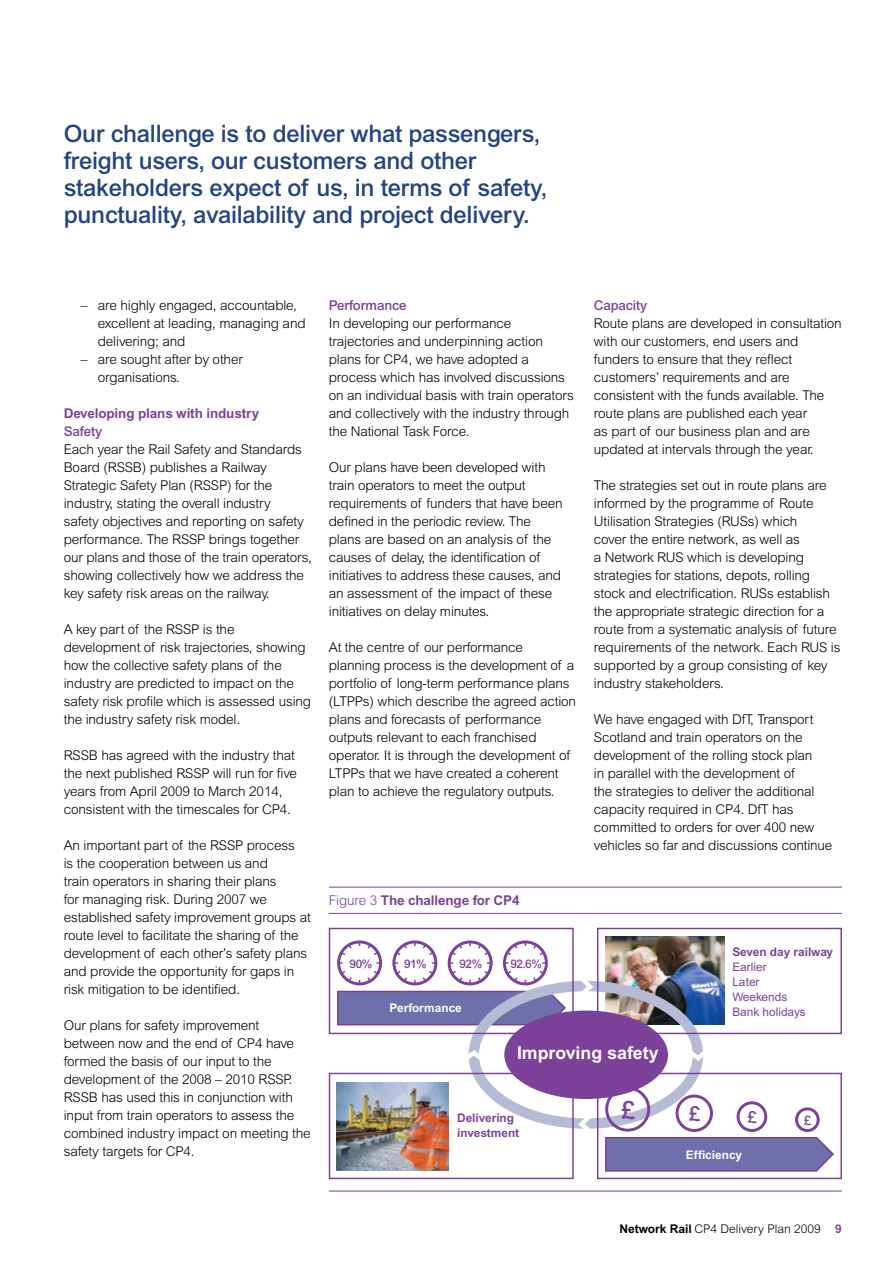
<style>
.page{position:relative;width:893px;height:1263px;background:#fff}
.page>*{position:absolute;margin:0;border:0;box-sizing:border-box;transform-origin:0 0}
.t1{font:500 25.2px "Arial";color:#7c4199}
.t2{font:500 24px/27px "Arial";letter-spacing:-.01em;color:#234482}
.t3{font:500 20.7px "Arial";color:#7c4199}
.t4{font:700 17.7px "Arial";color:#fff}
.t5{font:500 16.65px "Arial";color:#7c4199}
.t6{font:300 13.5px/18px "Arial";letter-spacing:-.01em;color:#000}
.t7{font:700 13.5px "Arial";letter-spacing:-.01em;color:#7c4199}
.t8{font:500 13.5px "Arial";letter-spacing:-.01em;color:#7c4199}
.t9{font:500 13.05px "Arial";color:#7c4199}
.t10{font:300 12px "Arial";color:#000}
.t11{font:700 11.85px "Arial";color:#7c4199}
.t12{font:11.85px/14.9px "Arial";color:#7c4199}
.t13{font:700 11.85px "Arial";color:#fff}
.t14{font:500 11.85px "Arial";letter-spacing:-.04em;color:#7c4199}
.s1{font-weight:300}
.s2{font-weight:700}
.s3{font-weight:700;color:#7c4199}
</style>
<div class="page">
<hr style="left:329px;top:887px;width:513px;height:1px;background:#7c4199">
<hr style="left:329px;top:913px;width:513px;height:1px;background:#7c4199">
<hr style="left:329px;top:1191px;width:513px;height:1px;background:#7c4199">
<svg style="left:329px;top:928px;width:513px;height:251px"></svg>
<img style="left:336px;top:941px;width:499px;height:232px">
<div style="left:343px;top:946px;width:34px;height:34px;background:#fff;border-radius:50%"></div>
<div style="left:329px;top:928px;width:245px;height:106px;border:1px solid #7c4199"></div>
<h2 class="t2" style="left:64px;top:120px;width:485px">Our challenge is to deliver what passengers, freight users, our customers and other stakeholders expect of us, in terms of safety, punctuality, availability and project delivery.</h2>
<p class="t6" style="left:98px;top:297px;width:209px;text-indent:-17px">– are highly engaged, accountable, excellent at leading, managing and delivering; and</p>
<p class="t6" style="left:98px;top:351px;width:147px;text-indent:-17px">– are sought after by other organisations.</p>
<p class="t7" style="left:64px;top:406px;width:197px">Developing plans with industry</p>
<p class="t8" style="left:64px;top:424px;width:40px">Safety</p>
<p class="t6" style="left:64px;top:441px;width:250px">Each year the Rail Safety and Standards Board (RSSB) publishes a Railway Strategic Safety Plan (RSSP) for the industry, stating the overall industry<br>safety objectives and reporting on safety performance. The RSSP brings together our plans and those of the train operators, showing collectively how we address the key safety risk areas on the railway.</p>
<p class="t6" style="left:64px;top:621px;width:249px">A key part of the RSSP is the development of risk trajectories, showing how the collective safety plans of the industry are predicted to impact on the safety risk profile which is assessed using the industry safety risk model.</p>
<p class="t6" style="left:64px;top:747px;width:235px">RSSB has agreed with the industry that the next published RSSP will run for five years from April 2009 to March 2014, consistent with the timescales for CP4.</p>
<p class="t6" style="left:64px;top:837px;width:249px">An important part of the RSSP process<br>is the cooperation between us and<br>train operators in sharing their plans<br>for managing risk. During 2007 we established safety improvement groups at route level to facilitate the sharing of the development of each other’s safety plans and provide the opportunity for gaps in risk mitigation to be identified.</p>
<p class="t6" style="left:64px;top:1016px;width:248px">Our plans for safety improvement between now and the end of CP4 have formed the basis of our input to the development of the 2008 – 2010 RSSP.<br>RSSB has used this in conjunction with input from train operators to assess the combined industry impact on meeting the safety targets for CP4.</p>
<p class="t8" style="left:329px;top:298px;width:79px">Performance</p>
<p class="t6" style="left:329px;top:314px;width:247px">In developing our performance trajectories and underpinning action plans for CP4, we have adopted a process which has involved discussions on an individual basis with train operators and collectively with the industry through the National Task Force.</p>
<p class="t6" style="left:329px;top:458px;width:235px">Our plans have been developed with train operators to meet the output requirements of funders that have been defined in the periodic review. The plans are based on an analysis of the causes of delay, the identification of initiatives to address these causes, and an assessment of the impact of these initiatives on delay minutes.</p>
<p class="t6" style="left:329px;top:638px;width:249px">At the centre of our performance planning process is the development of a portfolio of long-term performance plans (LTPPs) which describe the agreed action plans and forecasts of performance outputs relevant to each franchised operator. It is through the development of LTPPs that we have created a coherent plan to achieve the regulatory outputs.</p>
<p class="t7" style="left:329px;top:892px;width:192px"><span class="s1">Figure 3</span> The challenge for CP4</p>
<p class="t14" style="left:350px;top:957px;width:24px">90%</p>
<p class="t14" style="left:404px;top:956px;width:24px">91%</p>
<p class="t14" style="left:459px;top:957px;width:24px">92%</p>
<p class="t14" style="left:510px;top:957px;width:33px">92.6%</p>
<p class="t13" style="left:390px;top:1000px;width:74px">Performance</p>
<p class="t8" style="left:594px;top:297px;width:55px">Capacity</p>
<p class="t6" style="left:594px;top:314px;width:249px">Route plans are developed in consultation with our customers, end users and funders to ensure that they reflect customers’ requirements and are consistent with the funds available. The route plans are published each year<br>as part of our business plan and are updated at intervals through the year.</p>
<p class="t6" style="left:594px;top:476px;width:248px">The strategies set out in route plans are informed by the programme of Route Utilisation Strategies (RUSs) which<br>cover the entire network, as well as<br>a Network RUS which is developing strategies for stations, depots, rolling stock and electrification. RUSs establish the appropriate strategic direction for a route from a systematic analysis of future requirements of the network. Each RUS is supported by a group consisting of key industry stakeholders.</p>
<p class="t6" style="left:594px;top:710px;width:240px">We have engaged with DfT, Transport Scotland and train operators on the development of the rolling stock plan<br>in parallel with the development of<br>the strategies to deliver the additional capacity required in CP4. DfT has committed to orders for over 400 new vehicles so far and discussions continue</p>
<p class="t11" style="left:732px;top:945px;width:102px">Seven day railway</p>
<p class="t12" style="left:732px;top:959px;width:75px">Earlier<br>Later<br>Weekends<br>Bank holidays</p>
<h3 class="t4" style="left:517px;top:1042px;width:143px">Improving safety</h3>
<p class="t11" style="left:457px;top:1111px;width:58px">Delivering</p>
<p class="t11" style="left:457px;top:1125px;width:64px">investment</p>
<h1 class="t1" style="left:621px;top:1095px;width:15px">£</h1>
<h3 class="t3" style="left:689px;top:1101px;width:13px">£</h3>
<p class="t5" style="left:748px;top:1107px;width:11px">£</p>
<p class="t9" style="left:804px;top:1112px;width:9px">£</p>
<p class="t13" style="left:686px;top:1148px;width:58px">Efficiency</p>
<p class="t10" style="left:619px;top:1222px;width:224px"><span class="s2">Network Rail</span> CP4 Delivery Plan 2009 <span class="s3">9</span></p>
</div>
